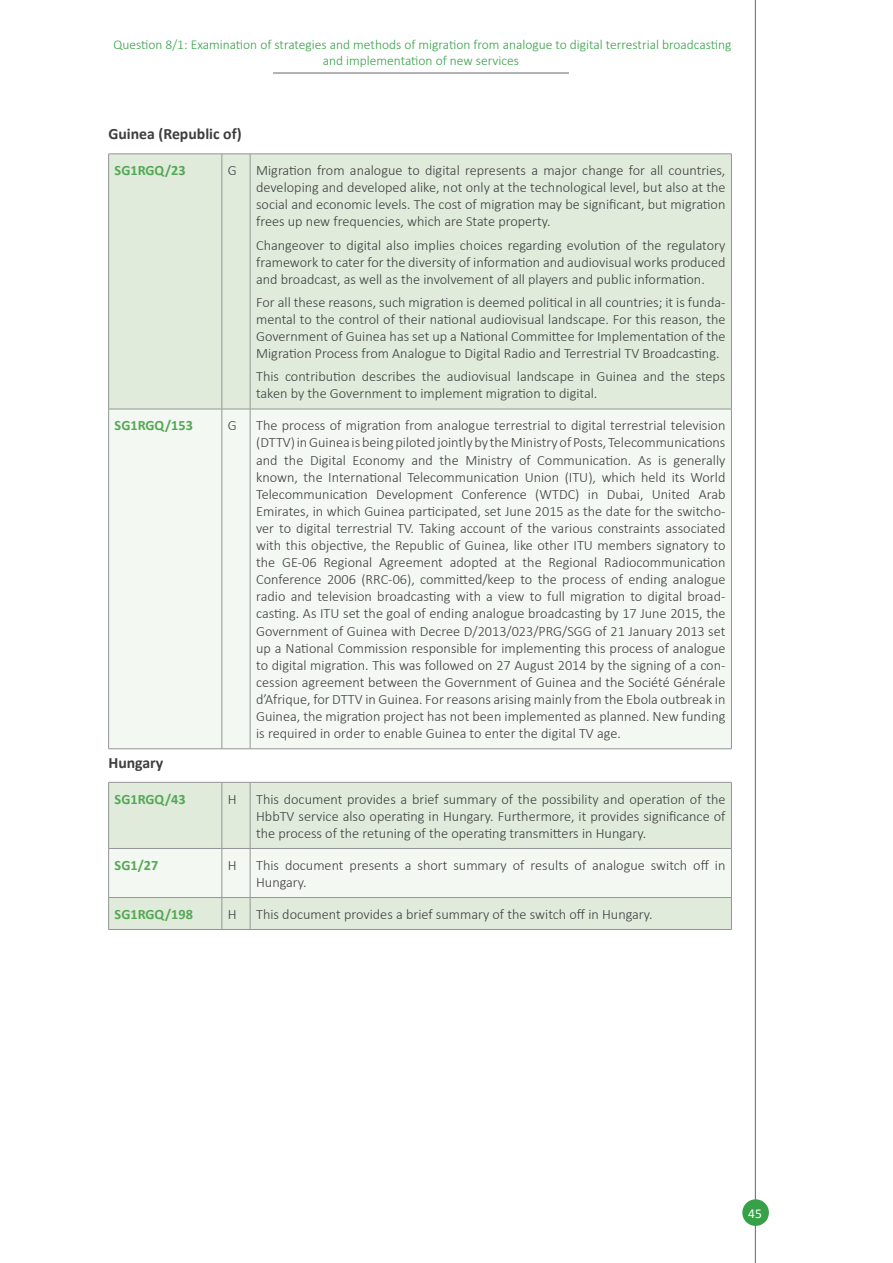
<style>
.page{position:relative;width:893px;height:1263px;background:#fff}
.page>*{position:absolute;margin:0;border:0;box-sizing:border-box;transform-origin:0 0}
.Normal_next_page{font:700 15.75px "Calibri";color:#3e3e3f}
.Table_text{font:300 14.25px/17.1px "Calibri";color:#3e3e3f;text-align:justify}
.Table_text-2{font:700 14.25px "Calibri";color:#53a854}
.t1{font:300 13.5px/16.2px "Calibri";color:#36a147;text-align:center}
.t2{font:13.5px "Calibri";color:#fff}
</style>
<div class="page">
<hr style="left:755px;top:0;width:1px;height:1263px;background:#67676a">
<div style="left:742px;top:1199px;width:27px;height:27px;background:#36a147;border-radius:50%"></div>
<hr style="left:273px;top:73px;width:296px;height:1px;background:#67676a">
<div style="left:109px;top:155px;width:622px;height:254px;background:#e0ebdb"></div>
<div style="left:109px;top:410px;width:622px;height:338px;background:#f3f8f2"></div>
<hr style="left:108px;top:154px;width:114px;height:1px;background:#939598">
<hr style="left:108px;top:154px;width:1px;height:255px;background:#939598">
<svg style="left:223px;top:154px;width:27px;height:1px"></svg>
<hr style="left:222px;top:154px;width:1px;height:255px;background:#939598">
<hr style="left:250px;top:154px;width:482px;height:1px;background:#939598">
<hr style="left:250px;top:154px;width:1px;height:255px;background:#939598">
<hr style="left:731px;top:154px;width:1px;height:255px;background:#939598">
<hr style="left:108px;top:409px;width:114px;height:1px;background:#939598">
<hr style="left:108px;top:409px;width:1px;height:340px;background:#939598">
<svg style="left:223px;top:409px;width:27px;height:1px"></svg>
<hr style="left:222px;top:409px;width:1px;height:340px;background:#939598">
<hr style="left:250px;top:409px;width:482px;height:1px;background:#939598">
<hr style="left:250px;top:409px;width:1px;height:340px;background:#939598">
<hr style="left:731px;top:409px;width:1px;height:340px;background:#939598">
<hr style="left:108px;top:748px;width:114px;height:1px;background:#939598">
<svg style="left:222px;top:748px;width:28px;height:1px"></svg>
<hr style="left:250px;top:748px;width:482px;height:1px;background:#939598">
<div style="left:109px;top:783px;width:622px;height:146px;background:#e0ebdb"></div>
<hr style="left:108px;top:782px;width:114px;height:1px;background:#939598">
<hr style="left:108px;top:782px;width:1px;height:66px;background:#939598">
<svg style="left:223px;top:782px;width:27px;height:1px"></svg>
<hr style="left:222px;top:782px;width:1px;height:66px;background:#939598">
<hr style="left:250px;top:782px;width:482px;height:1px;background:#939598">
<hr style="left:250px;top:782px;width:1px;height:66px;background:#939598">
<hr style="left:731px;top:782px;width:1px;height:66px;background:#939598">
<hr style="left:108px;top:848px;width:114px;height:1px;background:#939598">
<hr style="left:108px;top:849px;width:1px;height:48px;background:#939598">
<hr style="left:250px;top:848px;width:482px;height:1px;background:#939598">
<hr style="left:731px;top:849px;width:1px;height:48px;background:#939598">
<hr style="left:108px;top:897px;width:114px;height:1px;background:#939598">
<hr style="left:108px;top:898px;width:1px;height:31px;background:#939598">
<div style="left:109px;top:848px;width:622px;height:50px;background:#f3f8f2"></div>
<hr style="left:222px;top:898px;width:1px;height:31px;background:#939598">
<hr style="left:250px;top:897px;width:482px;height:1px;background:#939598">
<hr style="left:250px;top:898px;width:1px;height:31px;background:#939598">
<hr style="left:731px;top:898px;width:1px;height:31px;background:#939598">
<hr style="left:108px;top:929px;width:114px;height:1px;background:#939598">
<svg style="left:222px;top:929px;width:28px;height:1px"></svg>
<hr style="left:250px;top:929px;width:482px;height:1px;background:#939598">
<p class="t1" style="left:113px;top:36px;width:620px">Question 8/1: Examination of strategies and methods of migration from analogue to digital terrestrial broadcasting and implementation of new services</p>
<p class="Normal_next_page" style="left:108px;top:123px;width:135px">Guinea (Republic of)</p>
<p class="Table_text-2" style="left:115px;top:160px;width:73px">SG1RGQ/23</p>
<p class="Table_text" style="left:228px;top:162px;width:10px">G</p>
<p class="Table_text" style="left:256px;top:162px;width:471px">Migration from analogue to digital represents a major change for all countries, developing and developed alike, not only at the technological level, but also at the social and economic levels. The cost of migration may be significant, but migration frees up new frequencies, which are State property.</p>
<p class="Table_text" style="left:256px;top:236px;width:471px">Changeover to digital also implies choices regarding evolution of the regulatory framework to cater for the diversity of information and audiovisual works produced and broadcast, as well as the involvement of all players and public information.</p>
<p class="Table_text" style="left:256px;top:293px;width:471px">For all these reasons, such migration is deemed political in all countries; it is funda&shy;mental to the control of their national audiovisual landscape. For this reason, the Government of Guinea has set up a National Committee for Implementation of the Migration Process from Analogue to Digital Radio and Terrestrial TV Broadcasting.</p>
<p class="Table_text" style="left:256px;top:368px;width:471px">This contribution describes the audiovisual landscape in Guinea and the steps taken by the Government to implement migration to digital.</p>
<p class="Table_text-2" style="left:115px;top:415px;width:80px">SG1RGQ/153</p>
<p class="Table_text" style="left:228px;top:417px;width:10px">G</p>
<p class="Table_text" style="left:256px;top:417px;width:471px">The process of migration from analogue terrestrial to digital terrestrial television (DTTV) in Guinea is being piloted jointly by the Ministry of Posts, Telecommunications and the Digital Economy and the Ministry of Communication. As is generally known, the International Telecommunication Union (ITU), which held its World Telecommunication Development Conference (WTDC) in Dubai, United Arab Emirates, in which Guinea participated, set June 2015 as the date for the switcho&shy;ver to digital terrestrial TV. Taking account of the various constraints associated with this objective, the Republic of Guinea, like other ITU members signatory to the GE-06 Regional Agreement adopted at the Regional Radiocommunication Conference 2006 (RRC-06), committed/keep to the process of ending analogue radio and television broadcasting with a view to full migration to digital broad&shy;casting. As ITU set the goal of ending analogue broadcasting by 17 June 2015, the Government of Guinea with Decree D/2013/023/PRG/SGG of 21 January 2013 set up a National Commission responsible for implementing this process of analogue to digital migration. This was followed on 27 August 2014 by the signing of a con&shy;cession agreement between the Government of Guinea and the Société Générale d’Afrique, for DTTV in Guinea. For reasons arising mainly from the Ebola outbreak in Guinea, the migration project has not been implemented as planned. New funding is required in order to enable Guinea to enter the digital TV age.</p>
<p class="Normal_next_page" style="left:108px;top:751px;width:56px">Hungary</p>
<p class="Table_text-2" style="left:115px;top:789px;width:73px">SG1RGQ/43</p>
<p class="Table_text" style="left:228px;top:790px;width:10px">H</p>
<p class="Table_text" style="left:256px;top:790px;width:471px">This document provides a brief summary of the possibility and operation of the HbbTV service also operating in Hungary. Furthermore, it provides significance of the process of the retuning of the operating transmitters in Hungary.</p>
<p class="Table_text-2" style="left:115px;top:855px;width:45px">SG1/27</p>
<p class="Table_text" style="left:228px;top:856px;width:10px">H</p>
<p class="Table_text" style="left:256px;top:856px;width:471px">This document presents a short summary of results of analogue switch off in<br>Hungary.</p>
<p class="Table_text-2" style="left:115px;top:904px;width:80px">SG1RGQ/198</p>
<p class="Table_text" style="left:228px;top:905px;width:10px">H</p>
<p class="Table_text" style="left:256px;top:905px;width:398px">This document provides a brief summary of the switch off in Hungary.</p>
<p class="t2" style="left:748px;top:1204px;width:15px">45</p>
</div>
